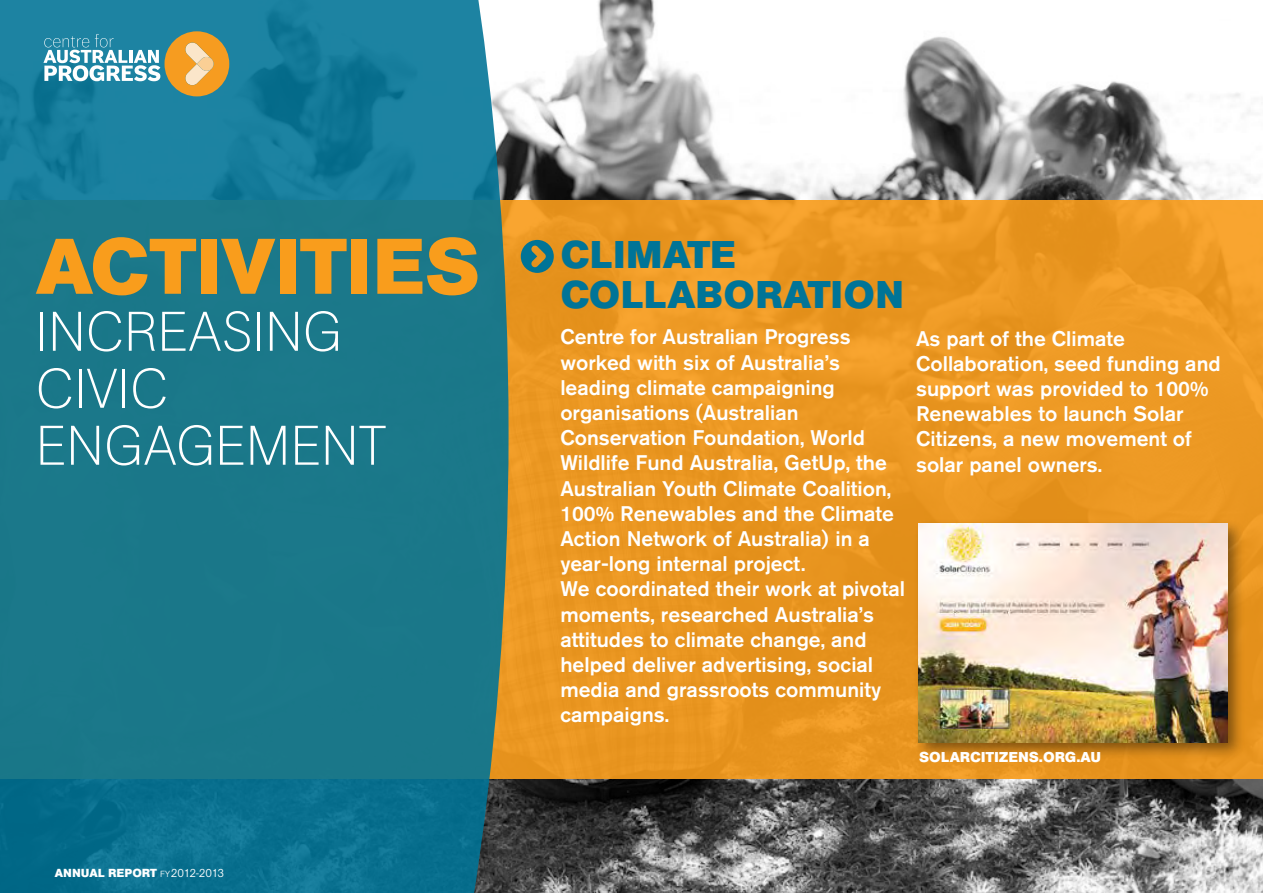
<style>
.page{position:relative;width:1263px;height:893px;background:#fff}
.page>*{position:absolute;margin:0;border:0;box-sizing:border-box;transform-origin:0 0}
.t1{font:82.5px "AG Buch Bld";color:#f99d1c}
.t2{font:58.5px/57px "AG Buch Ult Lgt";color:#fff}
.t3{font:40.5px/40.5px "AG Buch Bld";color:#007497}
.t4{font:500 21px/25.2px "Akzidenz Grotesk BQ";color:#fff}
.t5{font:15px "AG Buch Bld";color:#fff}
.t6{font:12.3px "AG Buch Bld";color:#fff}
.s1{font-family:"AG Buch Lgt";font-size:9.3px}
.s2{font-family:"AG Buch Lgt"}
</style>
<div class="page">
<img style="left:509px;top:0;width:754px;height:893px">
<div style="left:0;top:200px;width:1263px;height:579px;background:#eb9722"></div>
<svg style="left:0;top:0;width:509px;height:893px;background:#1a788d"></svg>
<svg style="left:521px;top:240px;width:33px;height:33px"></svg>
<div style="left:913px;top:518px;width:332px;height:242px;background:#000;opacity:.45"></div>
<img style="left:919px;top:524px;width:308px;height:218px">
<svg style="left:43px;top:31px;width:186px;height:65px;background:#7aa095"></svg>
<h1 class="t1" style="left:36px;top:211px;width:156px">ACTIVITIES</h1>
<h2 class="t2" style="left:36px;top:308px;width:120px">INCREAS</h2>
<h2 class="t2" style="left:253px;top:308px;width:82px">ING</h2>
<h2 class="t2" style="left:36px;top:365px;width:134px">CIVIC<br>ENGAGEME</h2>
<h2 class="t2" style="left:321px;top:422px;width:54px">NT</h2>
<p class="t6" style="left:55px;top:865px;width:171px">ANNUAL REPORT <span class="s1">FY</span><span class="s2">2012-2013</span></p>
<h3 class="t3" style="left:560px;top:237px;width:345px">CLIMATE<br>COLLABORATION</h3>
<p class="t4" style="left:560px;top:324px;width:346px">Centre for Australian Progress worked with six of Australia’s leading climate campaigning organisations (Australian<br>Conservation Foundation, World<br>Wildlife Fund Australia, GetUp, the<br>Australian Youth Climate Coalition,<br>100% Renewables and the Climate<br>Action Network of Australia) in a year-long internal project.<br>We coordinated their work at pivotal moments, researched Australia’s attitudes to climate change, and helped deliver advertising, social media and grassroots community campaigns.</p>
<p class="t4" style="left:916px;top:325px;width:306px">As part of the Climate<br>Collaboration, seed funding and support was provided to 100%<br>Renewables to launch Solar<br>Citizens, a new movement of solar panel owners.</p>
<p class="t5" style="left:919px;top:746px;width:43px">SOLARC</p>
<p class="t5" style="left:981px;top:746px;width:122px">ITIZENS.ORG.AU</p>
</div>
